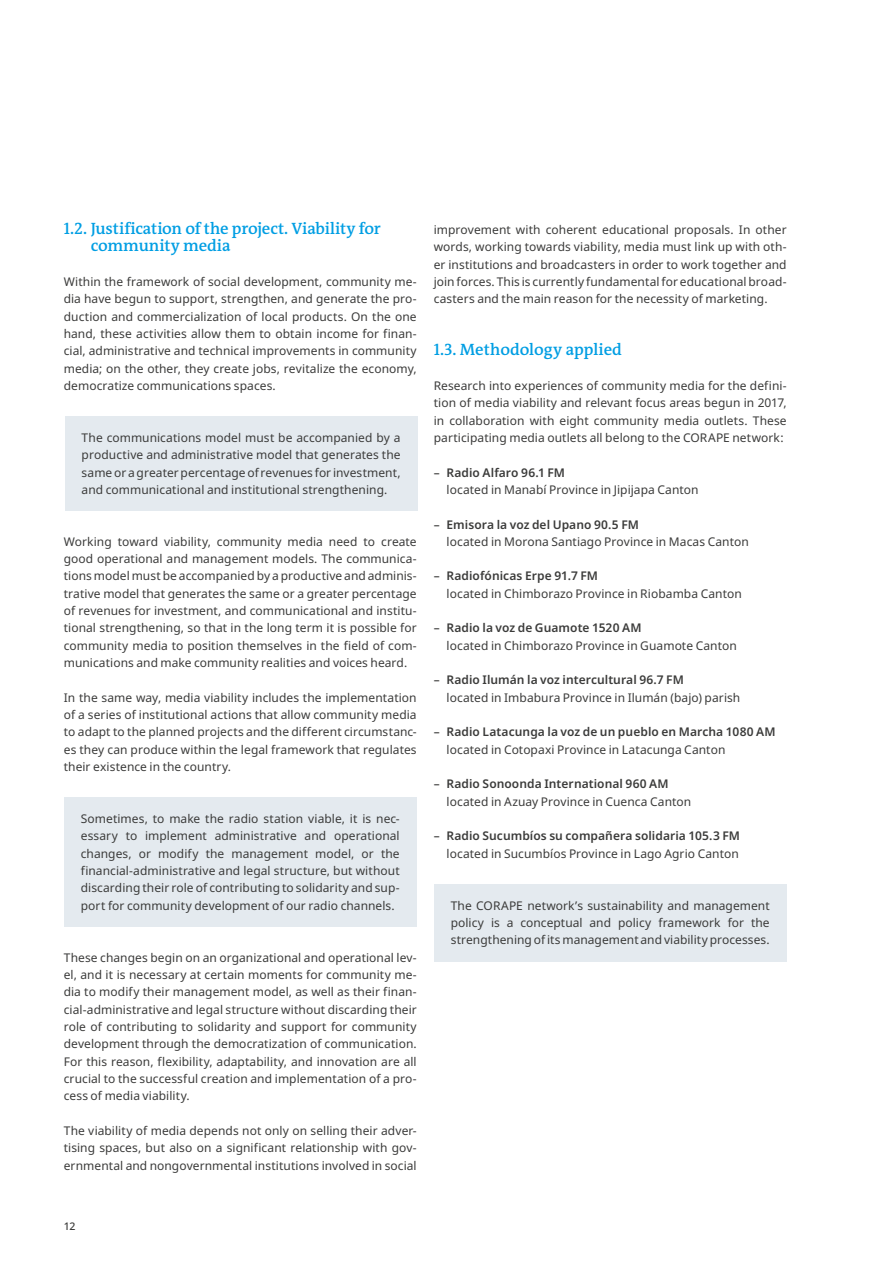
<style>
.page{position:relative;width:893px;height:1263px;background:#fff}
.page>*{position:absolute;margin:0;border:0;box-sizing:border-box;transform-origin:0 0}
.t1{font:600 16.5px/17.2px "DW The Antiqua B W6";letter-spacing:-.01em;color:#009ee3}
.t2{font:12px/17.4px "Noto Sans";letter-spacing:.005em;color:#3b3b3a;text-align:justify}
.t3{font:600 12px/17.4px "Noto Sans";letter-spacing:.005em;color:#3b3b3a}
.t4{font:500 10.5px "Noto Sans";color:#3b3b3a}
.s1{font-weight:500}
.s2{font-weight:600}
.s3{font-weight:400}
</style>
<div class="page">
<div style="left:65px;top:416px;width:353px;height:95px;background:#e4eaef"></div>
<div style="left:434px;top:884px;width:353px;height:78px;background:#e4eaef"></div>
<div style="left:64px;top:797px;width:353px;height:130px;background:#e4eaef"></div>
<h1 class="t1" style="left:91px;top:220px;width:291px;text-indent:-27px">1.2. Justification of the project. Viability for community media</h1>
<p class="t2" style="left:64px;top:273px;width:354px">Within the framework of social development, community me&shy;dia have begun to support, strengthen, and generate the pro&shy;duction and commercialization of local products. On the one hand, these activities allow them to obtain income for finan&shy;cial, administrative and technical improvements in community media; on the other, they create jobs, revitalize the economy, democratize communications spaces.</p>
<p class="t2" style="left:82px;top:429px;width:320px">The communications model must be accompanied by a productive and administrative model that generates the same or a greater percentage of revenues for investment, and communicational and institutional strengthening.</p>
<p class="t2" style="left:64px;top:533px;width:354px">Working toward viability, community media need to create good operational and management models. The communica&shy;tions model must be accompanied by a productive and adminis&shy;trative model that generates the same or a greater percentage of revenues for investment, and communicational and institu&shy;tional strengthening, so that in the long term it is possible for community media to position themselves in the field of com&shy;munications and make community realities and voices heard.</p>
<p class="t2" style="left:64px;top:689px;width:354px">In the same way, media viability includes the implementation of a series of institutional actions that allow community media to adapt to the planned projects and the different circumstanc&shy;es they can produce within the legal framework that regulates their existence in the country.</p>
<p class="t2" style="left:81px;top:810px;width:320px">Sometimes, to make the radio station viable, it is nec&shy;essary to implement administrative and operational changes, or modify the management model, or the financial-administrative and legal structure, but without discarding their role of contributing to solidarity and sup&shy;port for community development of our radio channels.</p>
<p class="t2" style="left:64px;top:949px;width:354px">These changes begin on an organizational and operational lev&shy;el, and it is necessary at certain moments for community me&shy;dia to modify their management model, as well as their finan&shy;cial-administrative and legal structure without discarding their role of contributing to solidarity and support for community development through the democratization of communication.<br>For this reason, flexibility, adaptability, and innovation are all crucial to the successful creation and implementation of a pro&shy;cess of media viability.</p>
<p class="t2" style="left:64px;top:1122px;width:354px">The viability of media depends not only on selling their adver&shy;tising spaces, but also on a significant relationship with gov&shy;ernmental and nongovernmental institutions involved in social</p>
<p class="t2" style="left:434px;top:221px;width:354px">improvement with coherent educational proposals. In other words, working towards viability, media must link up with oth&shy;er institutions and broadcasters in order to work together and join forces. This is currently fundamental for educational broad&shy;casters and the main reason for the necessity of marketing.</p>
<h1 class="t1" style="left:434px;top:341px;width:190px">1.3. Methodology applied</h1>
<p class="t2" style="left:434px;top:377px;width:354px">Research into experiences of community media for the defini&shy;tion of media viability and relevant focus areas begun in 2017, in collaboration with eight community media outlets. These participating media outlets all belong to the CORAPE network:</p>
<p class="t2" style="left:446px;top:464px;width:254px;text-indent:-13px"><span class="s1">–</span> <span class="s2">Radio Alfaro 96.1 FM<br></span>located in Manabí Province in Jipijapa Canton</p>
<p class="t2" style="left:446px;top:516px;width:304px;text-indent:-13px"><span class="s1">–</span> <span class="s2">Emisora la voz del Upano 90.5 FM<br></span>located in Morona Santiago Province in Macas Canton</p>
<p class="t2" style="left:446px;top:568px;width:297px;text-indent:-13px"><span class="s1">–</span> <span class="s2">Radiofónicas Erpe 91.7 FM<br></span>located in Chimborazo Province in Riobamba Canton</p>
<p class="t2" style="left:446px;top:620px;width:292px;text-indent:-13px"><span class="s1">–</span> <span class="s2">Radio la voz de Guamote 1520 AM<br></span>located in Chimborazo Province in Guamote Canton</p>
<p class="t2" style="left:446px;top:672px;width:295px;text-indent:-13px"><span class="s1">–</span> <span class="s2">Radio Ilumán la voz intercultural 96.7 FM<br></span>located in Imbabura Province in Ilumán (bajo) parish</p>
<p class="t3" style="left:446px;top:724px;width:331px;text-indent:-13px"><span class="s1">–</span> Radio Latacunga la voz de un pueblo en Marcha 1080 AM <span class="s3">located in Cotopaxi Province in Latacunga Canton</span></p>
<p class="t2" style="left:446px;top:776px;width:246px;text-indent:-13px"><span class="s1">–</span> <span class="s2">Radio Sonoonda International 960 AM </span>located in Azuay Province in Cuenca Canton</p>
<p class="t2" style="left:434px;top:828px;width:308px;text-align:right"><span class="s1">–</span> <span class="s2">Radio Sucumbíos su compañera solidaria 105.3 FM </span>located in Sucumbíos Province in Lago Agrio Canton</p>
<p class="t2" style="left:451px;top:897px;width:320px">The CORAPE network’s sustainability and management policy is a conceptual and policy framework for the strengthening of its management and viability processes.</p>
<p class="t4" style="left:64px;top:1219px;width:13px">12</p>
</div>
